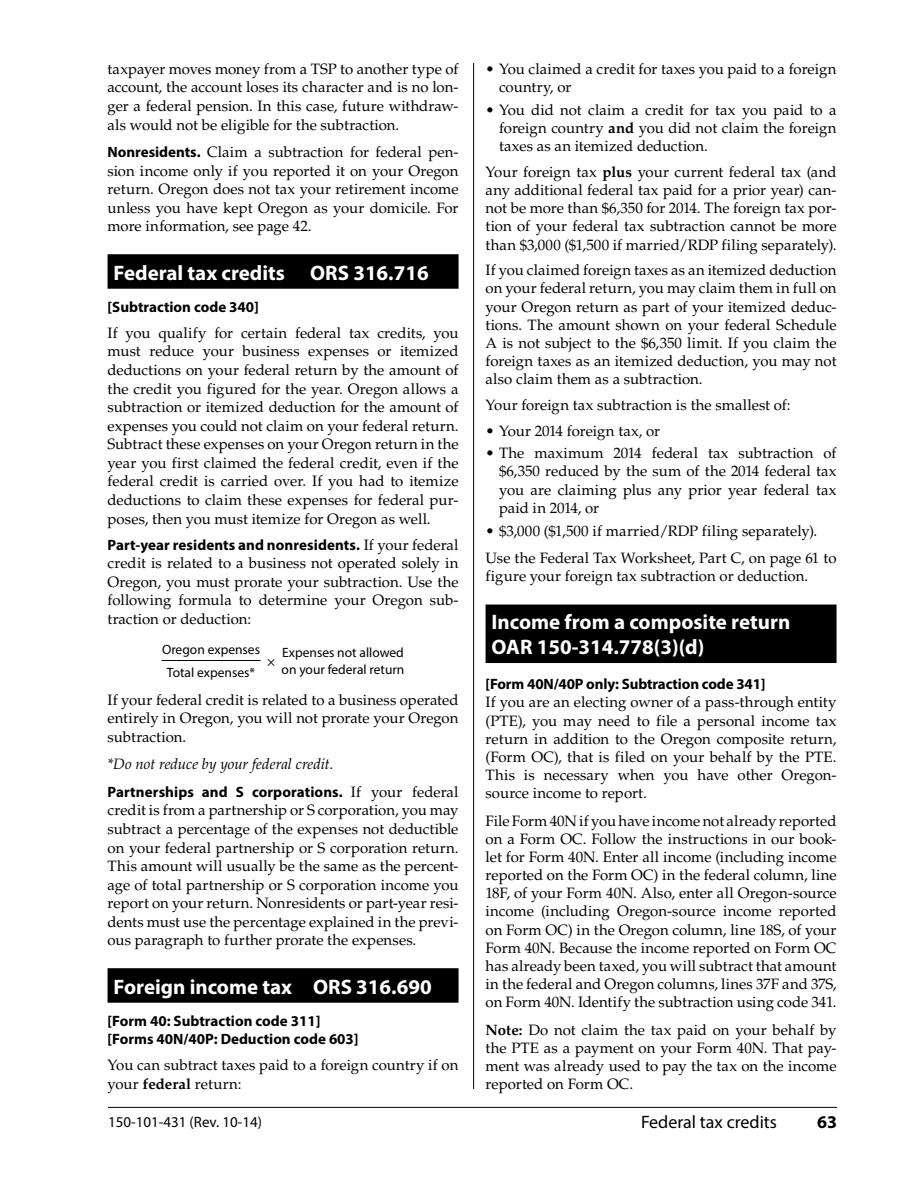
<style>
.page{position:relative;width:918px;height:1188px;background:#fff}
.page>*{position:absolute;margin:0;border:0;box-sizing:border-box;transform-origin:0 0}
.t1{font:700 21px/25.3px "Myriad Pro";color:#fff}
.t2{font:18px "Myriad Pro";color:#000}
.t3{font:700 18px "Myriad Pro";color:#000}
.t4{font:15px/18.1px "Palatino LT Std";color:#000;text-align:justify}
.t5{font:700 15px/18.6px "Myriad Pro";color:#000}
.t6{font:italic 15px "Palatino LT Std";color:#000}
.t7{font:15px "Myriad Pro";color:#000}
.t8{font:13.5px "Myriad Pro";color:#000}
.s1{font-family:"Myriad Pro";font-weight:700}
.s2{font-family:"Palatino LT Std";font-weight:400}
.s3{font-weight:700}
</style>
<div class="page">
<hr style="left:108px;top:1107px;width:729px;height:1px;background:#000">
<hr style="left:473px;top:63px;width:1px;height:1026px;background:#000">
<div style="left:108px;top:254px;width:351px;height:35px;background:#000"></div>
<div style="left:108px;top:968px;width:351px;height:35px;background:#000"></div>
<hr style="left:162px;top:660px;width:99px;height:1px;background:#000">
<div style="left:486px;top:605px;width:351px;height:58px;background:#000"></div>
<p class="t4" style="left:108px;top:60px;width:353px;line-height:18.6px">taxpayer moves money from a TSP to another type of account, the account loses its character and is no lon&shy;ger a federal pension. In this case, future withdraw&shy;als would not be eligible for the subtraction.</p>
<p class="t4" style="left:108px;top:143px;width:353px;line-height:18.6px"><span class="s1">Nonresidents.</span> Claim a subtraction for federal pen&shy;sion income only if you reported it on your Oregon return. Oregon does not tax your retirement income unless you have kept Oregon as your domicile. For more information, see page 42.</p>
<h1 class="t1" style="left:114px;top:259px;width:317px">Federal tax credits ORS 316.716</h1>
<p class="t5" style="left:108px;top:297px;width:153px">[Subtraction code 340]</p>
<p class="t4" style="left:108px;top:324px;width:353px;line-height:18.6px">If you qualify for certain federal tax credits, you must reduce your business expenses or itemized deductions on your federal return by the amount of the credit you figured for the year. Oregon allows a subtraction or itemized deduction for the amount of expenses you could not claim on your federal return.<br>Subtract these expenses on your Oregon return in the year you first claimed the federal credit, even if the federal credit is carried over. If you had to itemize deductions to claim these expenses for federal pur&shy;poses, then you must itemize for Oregon as well.</p>
<p class="t5" style="left:108px;top:535px;width:353px">Part-year residents and nonresidents. <span class="s2">If your federal</span></p>
<p class="t4" style="left:108px;top:554px;width:353px;line-height:18.6px">credit is related to a business not operated solely in Oregon, you must prorate your subtraction. Use the following formula to determine your Oregon sub&shy;traction or deduction:</p>
<p class="t8" style="left:162px;top:641px;width:100px">Oregon expenses</p>
<p class="t8" style="left:267px;top:653px;width:10px">×</p>
<p class="t8" style="left:282px;top:645px;width:123px">Expenses not allowed</p>
<p class="t8" style="left:167px;top:664px;width:90px">Total expenses*</p>
<p class="t8" style="left:282px;top:661px;width:124px">on your federal return</p>
<p class="t4" style="left:108px;top:690px;width:353px;line-height:18.6px">If your federal credit is related to a business operated entirely in Oregon, you will not prorate your Oregon subtraction.</p>
<p class="t6" style="left:108px;top:756px;width:227px">*Do not reduce by your federal credit.</p>
<p class="t5" style="left:108px;top:782px;width:353px">Partnerships and S corporations. <span class="s2">If your federal</span></p>
<p class="t4" style="left:108px;top:801px;width:353px;line-height:18.6px">credit is from a partnership or S corporation, you may subtract a percentage of the expenses not deductible on your federal partnership or S corporation return.<br>This amount will usually be the same as the percent&shy;age of total partnership or S corporation income you report on your return. Nonresidents or part-year resi&shy;dents must use the percentage explained in the previ&shy;ous paragraph to further prorate the expenses.</p>
<h1 class="t1" style="left:114px;top:973px;width:320px">Foreign income tax ORS 316.690</h1>
<p class="t5" style="left:108px;top:1011px;width:253px">[Form 40: Subtraction code 311] [Forms 40N/40P: Deduction code 603]</p>
<p class="t4" style="left:108px;top:1056px;width:352px;line-height:18.6px">You can subtract taxes paid to a foreign country if on your <span class="s3">federal</span> return:</p>
<p class="t4" style="left:499px;top:60px;width:339px;text-indent:-14px">• You claimed a credit for taxes you paid to a foreign country, or</p>
<p class="t4" style="left:499px;top:101px;width:339px;text-indent:-14px">• You did not claim a credit for tax you paid to a foreign country <span class="s3">and</span> you did not claim the foreign taxes as an itemized deduction.</p>
<p class="t4" style="left:486px;top:163px;width:353px">Your foreign tax <span class="s3">plus</span> your current federal tax (and any additional federal tax paid for a prior year) can&shy;not be more than $6,350 for 2014. The foreign tax por&shy;tion of your federal tax subtraction cannot be more than $3,000 ($1,500 if married/RDP filing separately).</p>
<p class="t4" style="left:486px;top:261px;width:353px">If you claimed foreign taxes as an itemized deduction on your federal return, you may claim them in full on your Oregon return as part of your itemized deduc&shy;tions. The amount shown on your federal Schedule A is not subject to the $6,350 limit. If you claim the foreign taxes as an itemized deduction, you may not also claim them as a subtraction.</p>
<p class="t4" style="left:486px;top:396px;width:307px">Your foreign tax subtraction is the smallest of:</p>
<p class="t4" style="left:486px;top:422px;width:176px">• Your 2014 foreign tax, or</p>
<p class="t4" style="left:499px;top:444px;width:339px;text-indent:-14px">• The maximum 2014 federal tax subtraction of $6,350 reduced by the sum of the 2014 federal tax you are claiming plus any prior year federal tax paid in 2014, or</p>
<p class="t4" style="left:486px;top:517px;width:352px;line-height:27.2px">• $3,000 ($1,500 if married/RDP filing separately).<br>Use the Federal Tax Worksheet, Part C, on page 61 to</p>
<p class="t4" style="left:486px;top:567px;width:324px">figure your foreign tax subtraction or deduction.</p>
<h1 class="t1" style="left:492px;top:608px;width:300px">Income from a composite return<br>OAR 150-314.778(3)(d)</h1>
<p class="t5" style="left:486px;top:674px;width:282px">[Form 40N/40P only: Subtraction code 341]</p>
<p class="t4" style="left:486px;top:694px;width:353px">If you are an electing owner of a pass-through entity (PTE), you may need to file a personal income tax return in addition to the Oregon composite return, (Form OC), that is filed on your behalf by the PTE.<br>This is necessary when you have other Oregon&shy;source income to report.</p>
<p class="t4" style="left:486px;top:812px;width:353px">File Form 40N if you have income not already reported on a Form OC. Follow the instructions in our book&shy;let for Form 40N. Enter all income (including income reported on the Form OC) in the federal column, line 18F, of your Form 40N. Also, enter all Oregon-source income (including Oregon-source income reported on Form OC) in the Oregon column, line 18S, of your Form 40N. Because the income reported on Form OC has already been taxed, you will subtract that amount in the federal and Oregon columns, lines 37F and 37S, on Form 40N. Identify the subtraction using code 341.</p>
<p class="t4" style="left:486px;top:1021px;width:352px"><span class="s3">Note:</span> Do not claim the tax paid on your behalf by the PTE as a payment on your Form 40N. That pay&shy;ment was already used to pay the tax on the income reported on Form OC.</p>
<p class="t7" style="left:108px;top:1113px;width:156px">150-101-431 (Rev. 10-14)</p>
<p class="t2" style="left:641px;top:1111px;width:137px">Federal tax credits</p>
<p class="t3" style="left:817px;top:1110px;width:21px">63</p>
</div>
